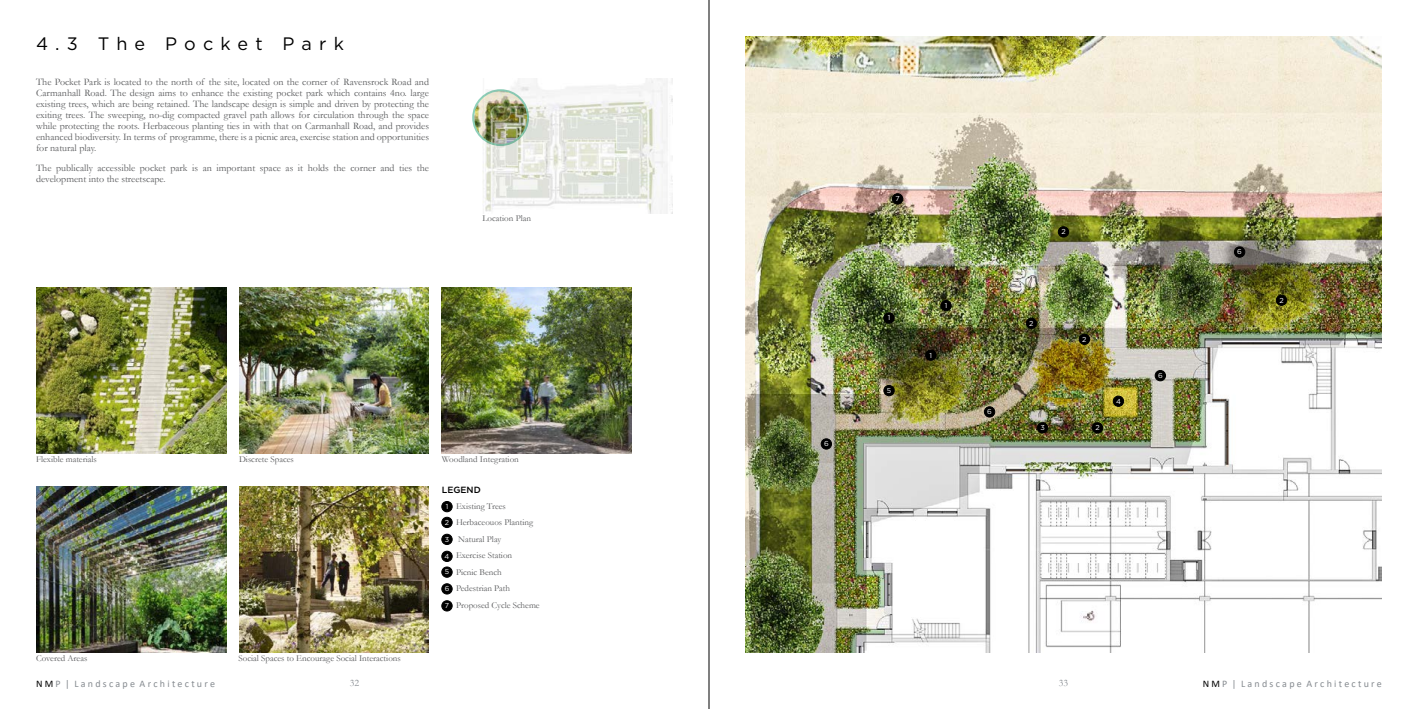
<style>
.page{position:relative;width:1418px;height:709px;background:#fff}
.page>*{position:absolute;margin:0;border:0;box-sizing:border-box;transform-origin:0 0}
.t1{font:18px "Gotham";letter-spacing:.4em;color:#000}
.t2{font:10px/11px "Garamond";color:#58595b;text-align:justify}
.t3{font:10px "Calibri";color:#868b90}
.t4{font:10px "Garamond";color:#868b90}
.t5{font:9px/16.5px "Garamond";color:#58595b}
.t6{font:500 9px "Gotham";color:#000}
.t7{font:7.2px/15.8px "Gotham";color:#fff}
.s1{color:#000}
</style>
<div class="page">
<hr style="left:708px;top:0;width:1px;height:709px;background:#000">
<img style="left:483px;top:79px;width:190px;height:134px">
<img style="left:36px;top:486px;width:190px;height:166px">
<img style="left:36px;top:287px;width:190px;height:166px">
<img style="left:239px;top:486px;width:189px;height:166px">
<img style="left:239px;top:287px;width:189px;height:166px">
<img style="left:442px;top:287px;width:189px;height:166px">
<div style="left:442px;top:501px;width:10px;height:11px;background:#000;border-radius:50%"></div>
<div style="left:441px;top:501px;width:11px;height:11px;border:1px solid #000;border-radius:50%"></div>
<div style="left:442px;top:517px;width:10px;height:10px;background:#000;border-radius:50%"></div>
<div style="left:441px;top:517px;width:11px;height:10px;border:1px solid #000;border-radius:50%"></div>
<div style="left:442px;top:534px;width:10px;height:10px;background:#000;border-radius:50%"></div>
<div style="left:441px;top:534px;width:11px;height:10px;border:1px solid #000;border-radius:50%"></div>
<div style="left:442px;top:551px;width:10px;height:10px;background:#000;border-radius:50%"></div>
<div style="left:441px;top:551px;width:11px;height:10px;border:1px solid #000;border-radius:50%"></div>
<div style="left:442px;top:567px;width:10px;height:10px;background:#000;border-radius:50%"></div>
<div style="left:441px;top:567px;width:11px;height:10px;border:1px solid #000;border-radius:50%"></div>
<div style="left:442px;top:583px;width:10px;height:11px;background:#000;border-radius:50%"></div>
<div style="left:441px;top:583px;width:11px;height:11px;border:1px solid #000;border-radius:50%"></div>
<div style="left:442px;top:600px;width:10px;height:11px;background:#000;border-radius:50%"></div>
<div style="left:441px;top:600px;width:11px;height:11px;border:1px solid #000;border-radius:50%"></div>
<svg style="left:472px;top:89px;width:57px;height:57px"></svg>
<img style="left:473px;top:90px;width:55px;height:55px;border-radius:27px">
<div style="left:472px;top:89px;width:57px;height:57px;border:2px solid #8fd0ba;border-radius:50%"></div>
<img style="left:745px;top:36px;width:636px;height:616px">
<div style="left:883px;top:313px;width:11px;height:10px;background:#000;border-radius:50%"></div>
<div style="left:883px;top:312px;width:11px;height:11px;border:1px solid #000;border-radius:50%"></div>
<div style="left:940px;top:300px;width:11px;height:11px;background:#000;border-radius:50%"></div>
<div style="left:940px;top:300px;width:11px;height:11px;border:1px solid #000;border-radius:50%"></div>
<div style="left:925px;top:350px;width:11px;height:10px;background:#000;border-radius:50%"></div>
<div style="left:925px;top:350px;width:11px;height:10px;border:1px solid #000;border-radius:50%"></div>
<div style="left:1276px;top:295px;width:10px;height:10px;background:#000;border-radius:50%"></div>
<div style="left:1276px;top:295px;width:10px;height:10px;border:1px solid #000;border-radius:50%"></div>
<div style="left:1058px;top:227px;width:10px;height:10px;background:#000;border-radius:50%"></div>
<div style="left:1058px;top:226px;width:10px;height:11px;border:1px solid #000;border-radius:50%"></div>
<div style="left:1092px;top:423px;width:10px;height:10px;background:#000;border-radius:50%"></div>
<div style="left:1092px;top:422px;width:10px;height:11px;border:1px solid #000;border-radius:50%"></div>
<div style="left:1026px;top:318px;width:10px;height:10px;background:#000;border-radius:50%"></div>
<div style="left:1026px;top:318px;width:10px;height:10px;border:1px solid #000;border-radius:50%"></div>
<div style="left:1079px;top:334px;width:10px;height:10px;background:#000;border-radius:50%"></div>
<div style="left:1079px;top:334px;width:10px;height:10px;border:1px solid #000;border-radius:50%"></div>
<div style="left:1037px;top:423px;width:10px;height:10px;background:#000;border-radius:50%"></div>
<div style="left:1037px;top:422px;width:10px;height:11px;border:1px solid #000;border-radius:50%"></div>
<div style="left:1113px;top:396px;width:10px;height:10px;background:#000;border-radius:50%"></div>
<div style="left:1113px;top:396px;width:10px;height:10px;border:1px solid #000;border-radius:50%"></div>
<div style="left:883px;top:385px;width:11px;height:11px;background:#000;border-radius:50%"></div>
<div style="left:883px;top:385px;width:11px;height:11px;border:1px solid #000;border-radius:50%"></div>
<div style="left:984px;top:407px;width:10px;height:10px;background:#000;border-radius:50%"></div>
<div style="left:984px;top:406px;width:10px;height:11px;border:1px solid #000;border-radius:50%"></div>
<div style="left:821px;top:439px;width:10px;height:10px;background:#000;border-radius:50%"></div>
<div style="left:821px;top:438px;width:10px;height:11px;border:1px solid #000;border-radius:50%"></div>
<div style="left:1155px;top:370px;width:10px;height:11px;background:#000;border-radius:50%"></div>
<div style="left:1154px;top:370px;width:11px;height:11px;border:1px solid #000;border-radius:50%"></div>
<div style="left:1234px;top:247px;width:10px;height:10px;background:#000;border-radius:50%"></div>
<div style="left:1234px;top:247px;width:10px;height:10px;border:1px solid #000;border-radius:50%"></div>
<div style="left:892px;top:194px;width:10px;height:10px;background:#000;border-radius:50%"></div>
<div style="left:892px;top:193px;width:11px;height:11px;border:1px solid #000;border-radius:50%"></div>
<h1 class="t1" style="left:36px;top:33px;width:309px">4.3 The Pocket Park</h1>
<p class="t2" style="left:36px;top:76px;width:394px">The Pocket Park is located to the north of the site, located on the corner of Ravensrock Road and Carmanhall Road. The design aims to enhance the existing pocket park which contains 4no. large existing trees, which are being retained. The landscape design is simple and driven by protecting the exiting trees. The sweeping, no-dig compacted gravel path allows for circulation through the space while protecting the roots. Herbaceous planting ties in with that on Carmanhall Road, and provides enhanced biodiversity. In terms of programme, there is a picnic area, exercise station and opportunities for natural play.</p>
<p class="t2" style="left:36px;top:162px;width:394px">The publically accessible pocket park is an important space as it holds the corner and ties the development into the streetscape.</p>
<p class="t5" style="left:482px;top:209px;width:50px">Location Plan</p>
<p class="t5" style="left:36px;top:450px;width:62px">Flexible materials</p>
<p class="t5" style="left:239px;top:450px;width:56px">Discrete Spaces</p>
<p class="t5" style="left:442px;top:450px;width:78px">Woodland Integration</p>
<p class="t6" style="left:442px;top:484px;width:40px">LEGEND</p>
<p class="t5" style="left:36px;top:650px;width:53px">Covered Areas</p>
<p class="t5" style="left:238px;top:650px;width:164px">Social Spaces to Encourage Social Interactions</p>
<p class="t5" style="left:456px;top:497px;width:85px">Existing Trees<br>Herbaceouos Planting<br>Natural Play<br>Exercise Station<br>Picnic Bench<br>Pedestrian Path<br>Proposed Cycle Scheme</p>
<p class="t7" style="left:445px;top:498px;width:6px">1<br>2</p>
<p class="t7" style="left:445px;top:531px;width:6px">3</p>
<p class="t7" style="left:444px;top:548px;width:6px">4<br>5</p>
<p class="t7" style="left:444px;top:580px;width:6px">6</p>
<p class="t7" style="left:445px;top:597px;width:6px">7</p>
<p class="t7" style="left:824px;top:435px;width:6px">6</p>
<p class="t7" style="left:895px;top:190px;width:6px">7</p>
<p class="t7" style="left:887px;top:310px;width:4px">1</p>
<p class="t7" style="left:886px;top:382px;width:6px">5</p>
<p class="t7" style="left:944px;top:297px;width:4px">1</p>
<p class="t7" style="left:929px;top:347px;width:4px">1</p>
<p class="t7" style="left:987px;top:403px;width:6px">6</p>
<p class="t7" style="left:1061px;top:223px;width:6px">2</p>
<p class="t7" style="left:1029px;top:315px;width:6px">2</p>
<p class="t7" style="left:1040px;top:419px;width:6px">3</p>
<p class="t7" style="left:1082px;top:331px;width:6px">2</p>
<p class="t7" style="left:1095px;top:419px;width:6px">2</p>
<p class="t7" style="left:1116px;top:393px;width:6px">4</p>
<p class="t7" style="left:1157px;top:367px;width:6px">6</p>
<p class="t7" style="left:1237px;top:244px;width:6px">6</p>
<p class="t7" style="left:1279px;top:292px;width:6px">2</p>
<p class="t3" style="left:36px;top:677px;width:181px"><span class="s1">N M</span> P | L a n d s c a p e A r c h i t e c t u r e</p>
<p class="t4" style="left:350px;top:676px;width:11px">32</p>
<p class="t4" style="left:1058px;top:676px;width:11px">33</p>
<p class="t3" style="left:1202px;top:677px;width:181px"><span class="s1">N M</span> P | L a n d s c a p e A r c h i t e c t u r e</p>
</div>
